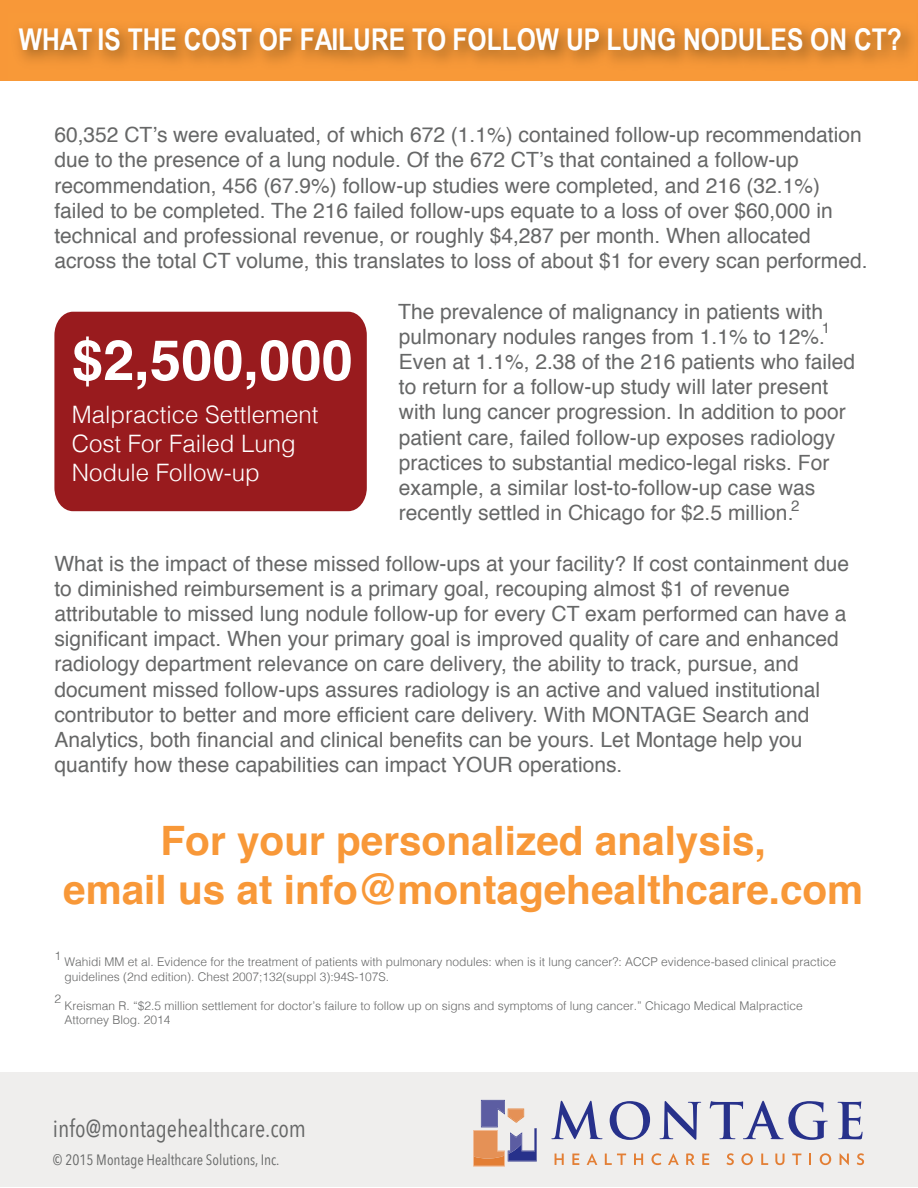
<style>
.page{position:relative;width:918px;height:1188px;background:#fff}
.page>*{position:absolute;margin:0;border:0;box-sizing:border-box;transform-origin:0 0}
.t1{font:700 56.1px "Helvetica";color:#fff}
.t2{font:700 40.5px/48.6px "Helvetica";color:#f89838;text-align:center}
.t3{font:700 30px "Arial Narrow";color:#fff}
.t4{font:300 24px/28.8px "Helvetica";color:#fff}
.t5{font:24px "Avenir Next Condensed";color:#666767}
.t6{font:21px/25.2px "Helvetica";color:#666767}
.t7{font:15px "Avenir Next Condensed";color:#666767}
.t8{font:15px "Helvetica";color:#666767}
.t9{font:300 12px/14.4px "Helvetica";color:#666767}
</style>
<div class="page">
<svg style="left:0;top:0;width:918px;height:80px;background:#ec9135"></svg>
<div style="left:54px;top:312px;width:313px;height:199px;background:#991b1e"></div>
<div style="left:0;top:1073px;width:918px;height:114px;background:#efeeed"></div>
<svg style="left:473px;top:1100px;width:64px;height:67px"></svg>
<svg style="left:551px;top:1101px;width:52px;height:38px"></svg>
<svg style="left:610px;top:1101px;width:40px;height:39px"></svg>
<svg style="left:660px;top:1101px;width:41px;height:39px"></svg>
<svg style="left:710px;top:1101px;width:118px;height:39px"></svg>
<svg style="left:838px;top:1101px;width:25px;height:38px"></svg>
<svg style="left:555px;top:1154px;width:9px;height:11px"></svg>
<svg style="left:572px;top:1154px;width:7px;height:11px"></svg>
<svg style="left:587px;top:1153px;width:10px;height:12px"></svg>
<svg style="left:605px;top:1154px;width:21px;height:11px"></svg>
<svg style="left:634px;top:1154px;width:9px;height:11px"></svg>
<svg style="left:651px;top:1153px;width:10px;height:12px"></svg>
<svg style="left:668px;top:1153px;width:11px;height:12px"></svg>
<svg style="left:686px;top:1153px;width:9px;height:12px"></svg>
<svg style="left:702px;top:1154px;width:7px;height:11px"></svg>
<svg style="left:726px;top:1153px;width:8px;height:12px"></svg>
<svg style="left:741px;top:1153px;width:12px;height:12px"></svg>
<svg style="left:761px;top:1154px;width:7px;height:11px"></svg>
<svg style="left:775px;top:1154px;width:10px;height:11px"></svg>
<svg style="left:792px;top:1154px;width:9px;height:11px"></svg>
<svg style="left:809px;top:1154px;width:2px;height:11px"></svg>
<svg style="left:820px;top:1153px;width:11px;height:12px"></svg>
<svg style="left:840px;top:1153px;width:9px;height:12px"></svg>
<svg style="left:857px;top:1153px;width:7px;height:12px"></svg>
<h3 class="t3" style="left:19px;top:17px;width:885px">WHAT IS THE COST OF FAILURE TO FOLLOW UP LUNG NODULES ON CT?</h3>
<p class="t6" style="left:54px;top:123px;width:815px">60,352 CTʼs were evaluated, of which 672 (1.1%) contained follow-up recommendation due to the presence of a lung nodule. Of the 672 CTʼs that contained a follow-up recommendation, 456 (67.9%) follow-up studies were completed, and 216 (32.1%) failed to be completed. The 216 failed follow-ups equate to a loss of over $60,000 in technical and professional revenue, or roughly $4,287 per month. When allocated across the total CT volume, this translates to loss of about $1 for every scan performed.</p>
<p class="t6" style="left:398px;top:299px;width:459px">The prevalence of malignancy in patients with pulmonary nodules ranges from 1.1% to 12%.<br>Even at 1.1%, 2.38 of the 216 patients who failed to return for a follow-up study will later present with lung cancer progression. In addition to poor patient care, failed follow-up exposes radiology practices to substantial medico-legal risks. For example, a similar lost-to-follow-up case was recently settled in Chicago for $2.5 million.</p>
<p class="t6" style="left:54px;top:551px;width:796px">What is the impact of these missed follow-ups at your facility? If cost containment due to diminished reimbursement is a primary goal, recouping almost $1 of revenue attributable to missed lung nodule follow-up for every CT exam performed can have a significant impact. When your primary goal is improved quality of care and enhanced radiology department relevance on care delivery, the ability to track, pursue, and document missed follow-ups assures radiology is an active and valued institutional contributor to better and more efficient care delivery. With MONTAGE Search and Analytics, both financial and clinical benefits can be yours. Let Montage help you quantify how these capabilities can impact YOUR operations.</p>
<p class="t8" style="left:822px;top:316px;width:10px">1</p>
<h1 class="t1" style="left:72px;top:315px;width:282px">$2,500,000</h1>
<p class="t4" style="left:72px;top:399px;width:248px">Malpractice Settlement<br>Cost For Failed Lung<br>Nodule Follow-up</p>
<p class="t8" style="left:791px;top:494px;width:10px">2</p>
<h2 class="t2" style="left:63px;top:817px;width:801px">For your personalized analysis,<br>email us at info@montagehealthcare.com</h2>
<p class="t9" style="left:54px;top:948px;width:8px">1</p>
<p class="t9" style="left:54px;top:991px;width:8px">2</p>
<p class="t9" style="left:64px;top:954px;width:773px">Wahidi MM et al. Evidence for the treatment of patients with pulmonary nodules: when is it lung cancer?: ACCP evidence-based clinical practice guidelines (2nd edition). Chest 2007;132(suppl 3):94S-107S.</p>
<p class="t9" style="left:64px;top:997px;width:740px">Kreisman R. “$2.5 million settlement for doctor’s failure to follow up on signs and symptoms of lung cancer.” Chicago Medical Malpractice<br>Attorney Blog. 2014</p>
<p class="t5" style="left:53px;top:1108px;width:254px">info@montagehealthcare.com</p>
<p class="t7" style="left:53px;top:1147px;width:228px">© 2015 Montage Healthcare Solutions, Inc.</p>
</div>
